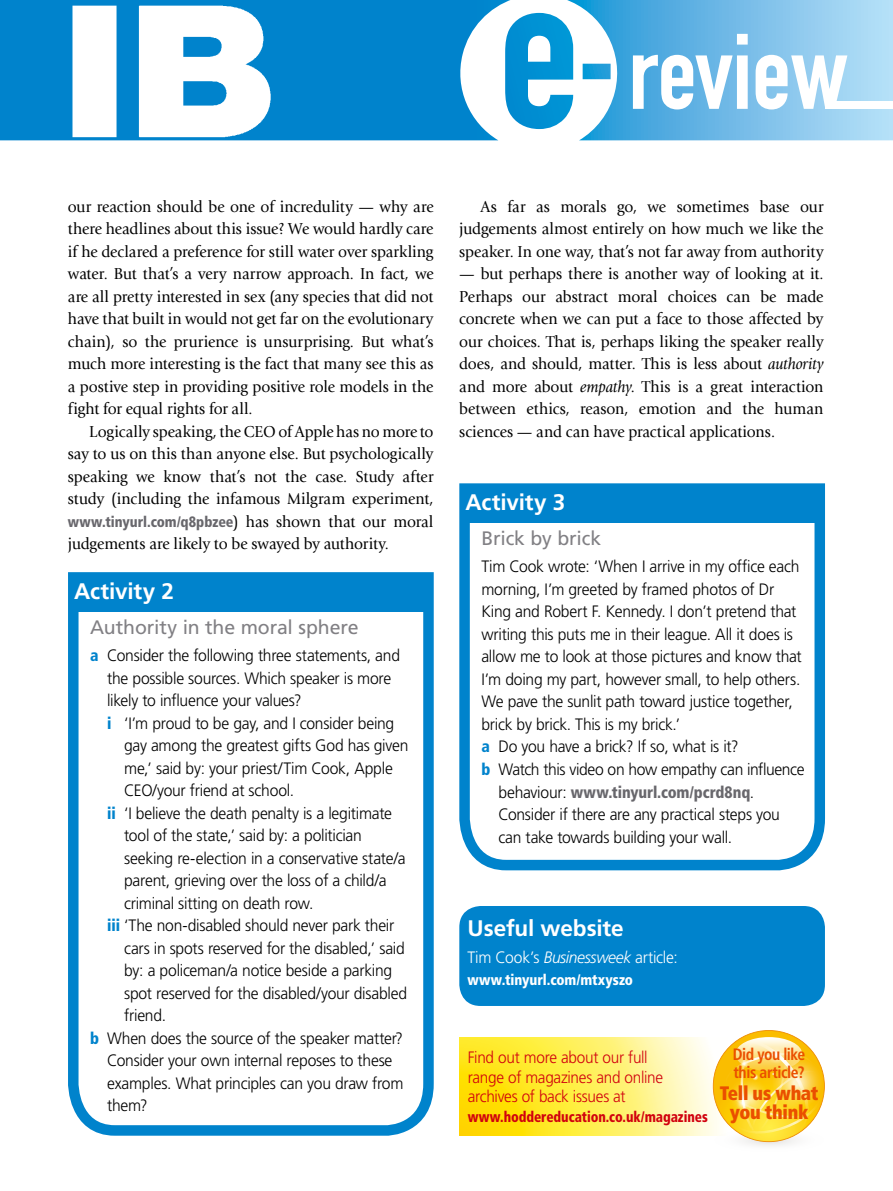
<style>
.page{position:relative;width:893px;height:1191px;background:#fff}
.page>*{position:absolute;margin:0;border:0;box-sizing:border-box;transform-origin:0 0}
.t1{font:105.3px "DIN Engschrift Std";color:#fff}
.t2{font:700 22.5px "Frutiger LT Std";letter-spacing:-.005em;color:#fff}
.t3{font:19.5px "Frutiger LT Std";letter-spacing:-.005em;color:#818084}
.t4{font:900 condensed 19.5px/19.5px "Frutiger LT Std";letter-spacing:-.015em;color:#ea4f00;text-align:center;scale:.95 1}
.t5{font:300 16.5px "Frutiger LT Std";letter-spacing:-.015em;color:#000;scale:.95 1}
.t6{font:16.5px/22.5px "Giovanni Std";letter-spacing:-.005em;color:#000;text-align:justify;scale:.95 1}
.t7{font:300 16.5px/19.5px "Frutiger LT Std";letter-spacing:-.02em;color:#d1010e;scale:.93 1}
.t8{font:900 condensed 16.5px "Frutiger LT Std";letter-spacing:-.005em;color:#68676c;scale:.95 1}
.t9{font:300 16.5px "Frutiger LT Std";letter-spacing:-.015em;color:#fff;scale:.95 1}
.t10{font:700 condensed 16.5px/17.9px "Frutiger LT Std";letter-spacing:-.025em;color:#ea4f00;scale:.95 1}
.t11{font:900 condensed 15px "Frutiger LT Std";letter-spacing:-.005em;color:#68676c;scale:.95 1}
.t12{font:900 condensed 15px "Frutiger LT Std";letter-spacing:-.005em;color:#d1010e;scale:.9 1}
.t13{font:900 condensed 15px "Frutiger LT Std";letter-spacing:-.005em;color:#fff;scale:.95 1}
.s1{font-family:"Giovanni Std";font-weight:400;font-stretch:normal;font-size:16.5px;color:#000}
.s2{font-weight:900;font-stretch:condensed;color:#0083cc}
.s3{font-style:italic}
.s4{font-weight:300;font-stretch:normal;color:#000}
</style>
<div class="page">
<svg style="left:567px;top:0;width:326px;height:140px;background:#81c3ea"></svg>
<svg style="left:0;top:0;width:510px;height:140px;background:#1b90d1"></svg>
<svg style="left:505px;top:13px;width:68px;height:116px"></svg>
<div style="left:825px;top:101px;width:68px;height:8px;background:#fff"></div>
<img style="left:68px;top:0;width:205px;height:140px">
<svg style="left:459px;top:1037px;width:254px;height:98px;background:#ffee60"></svg>
<svg style="left:713px;top:1030px;width:112px;height:116px"></svg>
<svg style="left:68px;top:572px;width:366px;height:564px"></svg>
<div style="left:74px;top:582px;width:353px;height:29px;background:#0083cc"></div>
<div style="left:459px;top:906px;width:366px;height:100px;background:#0083cc;border-radius:21px"></div>
<svg style="left:459px;top:483px;width:366px;height:388px"></svg>
<div style="left:465px;top:493px;width:353px;height:30px;background:#0083cc"></div>
<h1 class="t1" style="left:628px;top:10px;width:221px">review</h1>
<p class="t6" style="left:68px;top:195px;width:386px">our reaction should be one of incredulity — why are there headlines about this issue? We would hardly care if he declared a preference for still water over sparkling water. But that’s a very narrow approach. In fact, we are all pretty interested in sex (any species that did not have that built in would not get far on the evolutionary chain), so the prurience is unsurprising. But what’s much more interesting is the fact that many see this as a postive step in providing positive role models in the fight for equal rights for all.</p>
<p class="t6" style="left:68px;top:420px;width:386px;text-indent:21px">Logically speaking, the CEO of Apple has no more to say to us on this than anyone else. But psychologically speaking we know that’s not the case. Study after study (including the infamous Milgram experiment,</p>
<p class="t11" style="left:68px;top:512px;width:386px">www.tinyurl.com/q8pbzee<span class="s1">) has shown that our moral</span></p>
<p class="t6" style="left:68px;top:533px;width:340px">judgements are likely to be swayed by authority.</p>
<h2 class="t2" style="left:74px;top:577px;width:101px">Activity 2</h2>
<p class="t3" style="left:90px;top:616px;width:270px">Authority in the moral sphere</p>
<p class="t5" style="left:90px;top:646px;width:328px"><span class="s2">a</span> Consider the following three statements, and</p>
<p class="t5" style="left:107px;top:668px;width:301px">the possible sources. Which speaker is more</p>
<p class="t5" style="left:107px;top:691px;width:206px">likely to influence your values?</p>
<p class="t5" style="left:107px;top:713px;width:304px"><span class="s2">i</span> ‘I’m proud to be gay, and I consider being</p>
<p class="t5" style="left:124px;top:736px;width:301px">gay among the greatest gifts God has given</p>
<p class="t5" style="left:124px;top:758px;width:284px">me,’ said by: your priest/Tim Cook, Apple</p>
<p class="t5" style="left:124px;top:781px;width:181px">CEO/your friend at school.</p>
<p class="t5" style="left:107px;top:803px;width:301px"><span class="s2">ii</span> ‘I believe the death penalty is a legitimate</p>
<p class="t5" style="left:124px;top:826px;width:252px">tool of the state,’ said by: a politician</p>
<p class="t5" style="left:124px;top:848px;width:298px">seeking re-election in a conservative state/a</p>
<p class="t5" style="left:124px;top:871px;width:278px">parent, grieving over the loss of a child/a</p>
<p class="t5" style="left:124px;top:893px;width:201px">criminal sitting on death row.</p>
<p class="t5" style="left:107px;top:916px;width:304px"><span class="s2">iii</span> ‘The non-disabled should never park their</p>
<p class="t5" style="left:124px;top:938px;width:297px">cars in spots reserved for the disabled,’ said</p>
<p class="t5" style="left:124px;top:961px;width:284px">by: a policeman/a notice beside a parking</p>
<p class="t5" style="left:124px;top:984px;width:299px">spot reserved for the disabled/your disabled</p>
<p class="t5" style="left:124px;top:1006px;width:46px">friend.</p>
<p class="t5" style="left:90px;top:1029px;width:331px"><span class="s2">b</span> When does the source of the speaker matter?</p>
<p class="t5" style="left:107px;top:1051px;width:302px">Consider your own internal reposes to these</p>
<p class="t5" style="left:107px;top:1074px;width:313px">examples. What principles can you draw from</p>
<p class="t5" style="left:107px;top:1096px;width:44px">them?</p>
<p class="t6" style="left:459px;top:195px;width:385px;text-indent:21px">As far as morals go, we sometimes base our judgements almost entirely on how much we like the speaker. In one way, that’s not far away from authority</p>
<p class="t6" style="left:459px;top:263px;width:385px">— but perhaps there is another way of looking at it.<br>Perhaps our abstract moral choices can be made concrete when we can put a face to those affected by our choices. That is, perhaps liking the speaker really does, and should, matter. This is less about <span class="s3">authority </span>and more about <span class="s3">empathy</span>. This is a great interaction between ethics, reason, emotion and the human sciences — and can have practical applications.</p>
<h2 class="t2" style="left:465px;top:489px;width:101px">Activity 3</h2>
<p class="t3" style="left:481px;top:527px;width:121px">Brick by brick</p>
<p class="t5" style="left:481px;top:557px;width:336px">Tim Cook wrote: ‘When I arrive in my office each</p>
<p class="t5" style="left:481px;top:580px;width:310px">morning, I’m greeted by framed photos of Dr</p>
<p class="t5" style="left:481px;top:602px;width:333px">King and Robert F. Kennedy. I don’t pretend that</p>
<p class="t5" style="left:481px;top:625px;width:330px">writing this puts me in their league. All it does is</p>
<p class="t5" style="left:481px;top:647px;width:339px">allow me to look at those pictures and know that</p>
<p class="t5" style="left:481px;top:670px;width:337px">I’m doing my part, however small, to help others.</p>
<p class="t5" style="left:481px;top:692px;width:329px">We pave the sunlit path toward justice together,</p>
<p class="t5" style="left:481px;top:715px;width:211px">brick by brick. This is my brick.’</p>
<p class="t5" style="left:481px;top:737px;width:272px"><span class="s2">a</span> Do you have a brick? If so, what is it?</p>
<p class="t5" style="left:481px;top:760px;width:342px"><span class="s2">b</span> Watch this video on how empathy can influence</p>
<p class="t8" style="left:498px;top:782px;width:271px"><span class="s4">behaviour:</span> www.tinyurl.com/pcrd8nq<span class="s4">.</span></p>
<p class="t5" style="left:498px;top:805px;width:298px">Consider if there are any practical steps you</p>
<p class="t5" style="left:498px;top:827px;width:248px">can take towards building your wall.</p>
<h2 class="t2" style="left:468px;top:914px;width:158px">Useful website</h2>
<p class="t9" style="left:468px;top:947px;width:223px">Tim Cook’s <span class="s3">Businessweek</span> article:</p>
<p class="t13" style="left:468px;top:970px;width:176px">www.tinyurl.com/mtxyszo</p>
<p class="t7" style="left:468px;top:1048px;width:212px">Find out more about our full range of magazines and online archives of back issues at</p>
<p class="t12" style="left:468px;top:1107px;width:268px">www.hoddereducation.co.uk/magazines</p>
<p class="t10" style="left:733px;top:1045px;width:78px">Did you like this article?</p>
<p class="t4" style="left:720px;top:1083px;width:106px">Tell us what you think</p>
</div>
